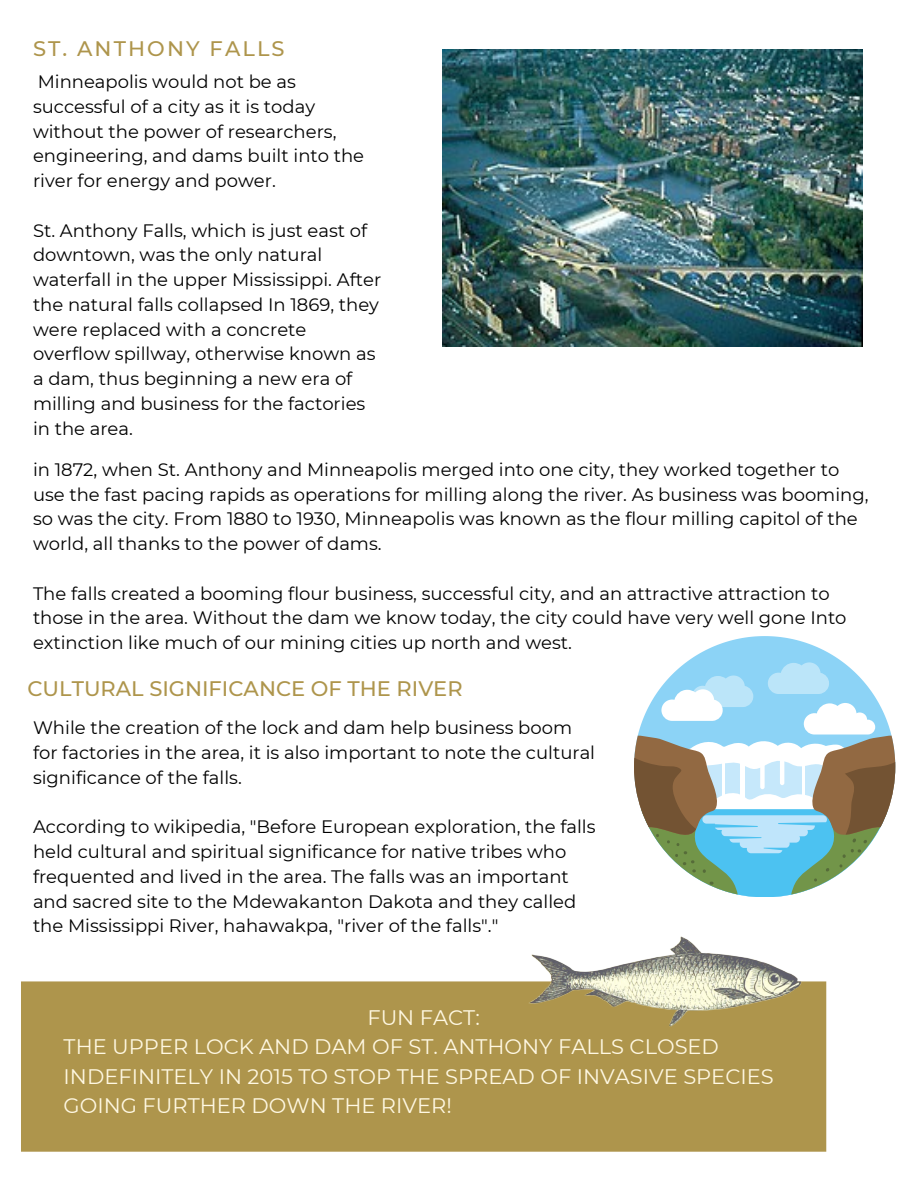
<style>
.page{position:relative;width:918px;height:1188px;background:#fff}
.page>*{position:absolute;margin:0;border:0;box-sizing:border-box;transform-origin:0 0}
.t1{font:21px/29.2px "Montserrat";color:#fff8e2}
.t2{font:500 21px "Montserrat";color:#ae954c}
.t3{font:500 21px "Montserrat";letter-spacing:.1em;color:#ae954c}
.t4{font:18px/24.8px "Montserrat";color:#000}
</style>
<div class="page">
<img style="left:442px;top:50px;width:420px;height:297px">
<svg style="left:687px;top:636px;width:156px;height:26px;fill:#8cd3f6"></svg>
<svg style="left:634px;top:662px;width:261px;height:235px"></svg>
<div style="left:21px;top:981px;width:805px;height:171px;background:#ae954c"></div>
<img style="left:528px;top:936px;width:273px;height:90px">
<p class="t3" style="left:33px;top:36px;width:253px">ST. ANTHONY FALLS</p>
<p class="t4" style="left:33px;top:69px;width:333px">Minneapolis would not be as successful of a city as it is today without the power of researchers, engineering, and dams built into the river for energy and power.</p>
<p class="t4" style="left:33px;top:218px;width:350px">St. Anthony Falls, which is just east of downtown, was the only natural waterfall in the upper Mississippi. After the natural falls collapsed In 1869, they were replaced with a concrete overflow spillway, otherwise known as a dam, thus beginning a new era of milling and business for the factories in the area.</p>
<p class="t4" style="left:33px;top:457px;width:837px">in 1872, when St. Anthony and Minneapolis merged into one city, they worked together to use the fast pacing rapids as operations for milling along the river. As business was booming, so was the city. From 1880 to 1930, Minneapolis was known as the flour milling capitol of the world, all thanks to the power of dams.</p>
<p class="t4" style="left:33px;top:581px;width:815px">The falls created a booming flour business, successful city, and an attractive attraction to those in the area. Without the dam we know today, the city could have very well gone Into extinction like much of our mining cities up north and west.</p>
<p class="t2" style="left:27px;top:675px;width:437px">CULTURAL SIGNIFICANCE OF THE RIVER</p>
<p class="t4" style="left:33px;top:715px;width:564px">While the creation of the lock and dam help business boom for factories in the area, it is also important to note the cultural significance of the falls.</p>
<p class="t4" style="left:33px;top:814px;width:564px">According to wikipedia, "Before European exploration, the falls held cultural and spiritual significance for native tribes who frequented and lived in the area. The falls was an important and sacred site to the Mdewakanton Dakota and they called the Mississippi River, hahawakpa, "river of the falls"."</p>
<p class="t1" style="left:367px;top:1003px;width:114px">FUN FACT:</p>
<p class="t1" style="left:64px;top:1032px;width:712px">THE UPPER LOCK AND DAM OF ST. ANTHONY FALLS CLOSED<br>INDEFINITELY IN 2015 TO STOP THE SPREAD OF INVASIVE SPECIES<br>GOING FURTHER DOWN THE RIVER!</p>
</div>
